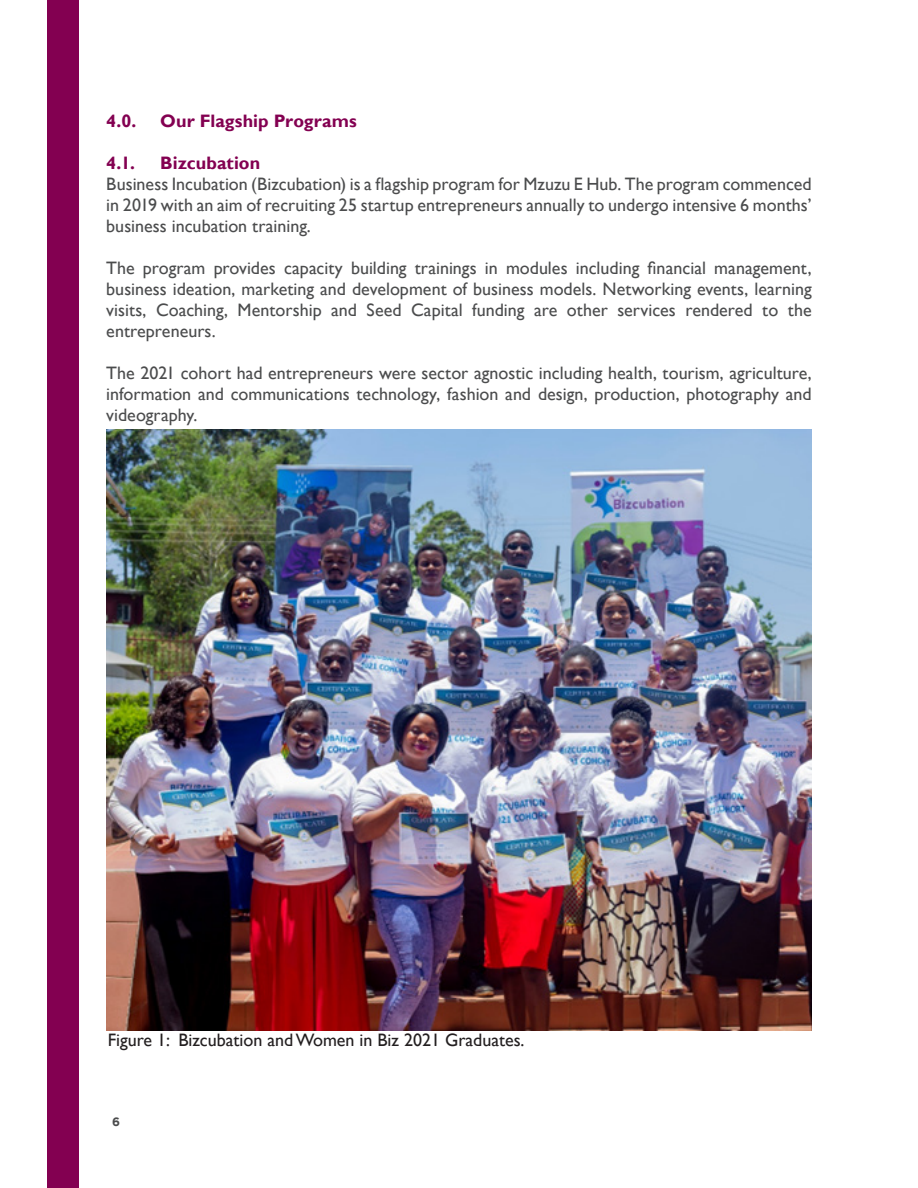
<style>
.page{position:relative;width:918px;height:1188px;background:#fff}
.page>*{position:absolute;margin:0;border:0;box-sizing:border-box;transform-origin:0 0}
.Body_text_normal{font:18px/21px "Gill Sans";color:#4b4c4d;text-align:justify}
.t1{font:18px "Gill Sans";color:#231f20}
.Body_text_normal-2{font:700 18px "Gill Sans";color:#830051}
.t2{font:700 12px "Gotham";color:#4b4c4d}
</style>
<div class="page">
<img style="left:107px;top:430px;width:705px;height:600px">
<div style="left:47px;top:0;width:31px;height:1188px;background:#830051"></div>
<p class="Body_text_normal-2" style="left:106px;top:110px;width:32px">4.0.</p>
<p class="Body_text_normal-2" style="left:160px;top:110px;width:198px">Our Flagship Programs</p>
<p class="Body_text_normal-2" style="left:106px;top:152px;width:30px">4.1.</p>
<p class="Body_text_normal-2" style="left:160px;top:152px;width:101px">Bizcubation</p>
<p class="Body_text_normal" style="left:106px;top:174px;width:707px">Business Incubation (Bizcubation) is a flagship program for Mzuzu E Hub. The program commenced in 2019 with an aim of recruiting 25 startup entrepreneurs annually to undergo intensive 6 months’ business incubation training.</p>
<p class="Body_text_normal" style="left:106px;top:258px;width:707px">The program provides capacity building trainings in modules including financial management, business ideation, marketing and development of business models. Networking events, learning visits, Coaching, Mentorship and Seed Capital funding are other services rendered to the entrepreneurs.</p>
<p class="Body_text_normal" style="left:106px;top:363px;width:707px">The 2021 cohort had entrepreneurs were sector agnostic including health, tourism, agriculture, information and communications technology, fashion and design, production, photography and videography.</p>
<p class="t1" style="left:108px;top:1029px;width:418px">Figure 1: Bizcubation and Women in Biz 2021 Graduates.</p>
<p class="t2" style="left:112px;top:1114px;width:9px">6</p>
</div>
